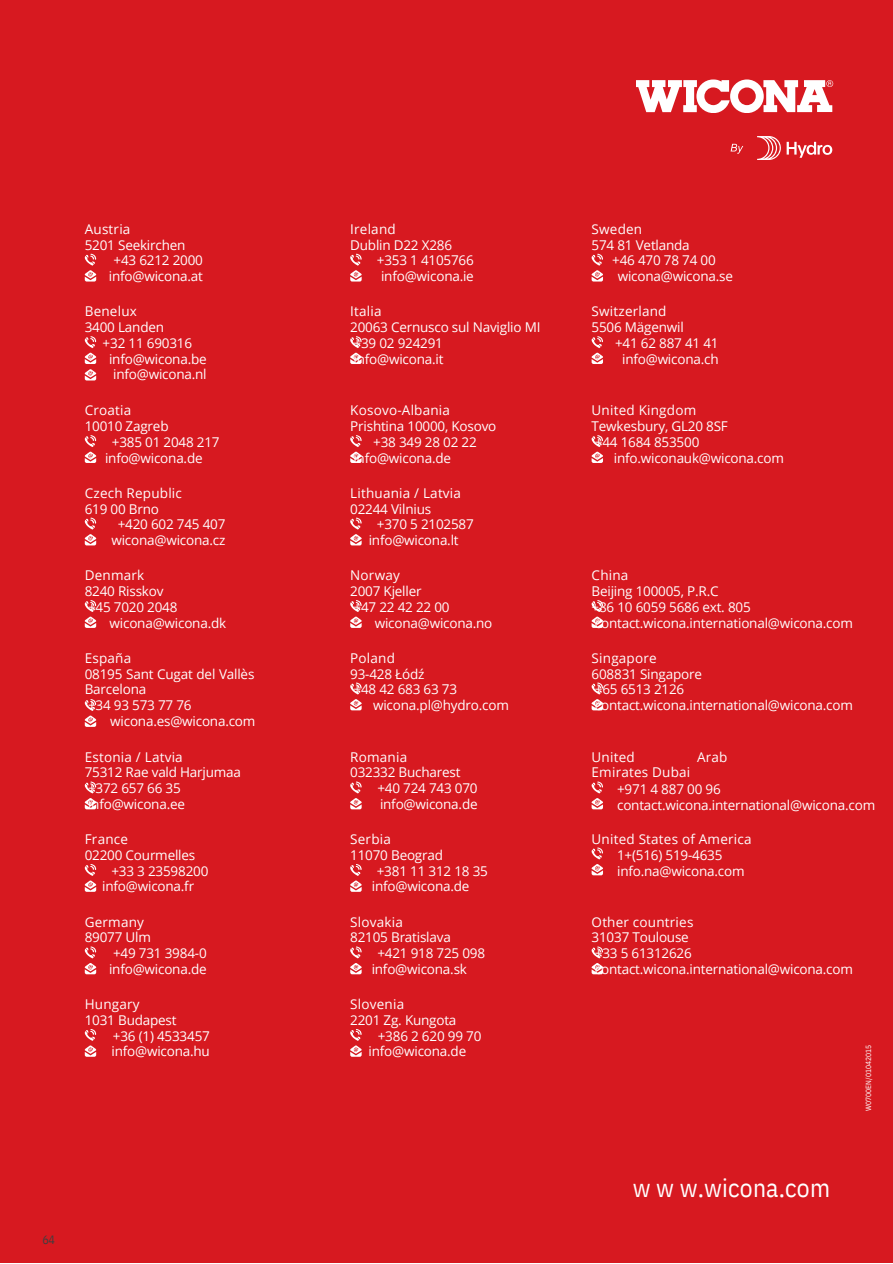
<style>
.page{position:relative;width:893px;height:1264px;background:#fff}
.page>*{position:absolute;margin:0;border:0;box-sizing:border-box;transform-origin:0 0}
.t1{font:25.5px "IBM Plex Sans Cond";letter-spacing:.005em;color:#fff}
.t2{font:13.5px/15.8px "Open Sans";letter-spacing:-.015em;color:#fff}
.t3{font:13.5px "Open Sans";letter-spacing:.015em;color:#fff}
.t4{font:12px "IBM Plex Sans Cond";color:#3f3e3f}
.t5{font:7.5px "IBM Plex Sans Cond";letter-spacing:.005em;color:#fff}
</style>
<div class="page">
<div style="left:0;top:0;width:892px;height:1262px;background:#d71920"></div>
<svg style="left:84px;top:254px;width:12px;height:27px"></svg>
<svg style="left:84px;top:336px;width:12px;height:44px"></svg>
<svg style="left:84px;top:435px;width:12px;height:28px"></svg>
<svg style="left:84px;top:517px;width:12px;height:28px"></svg>
<svg style="left:84px;top:600px;width:12px;height:28px"></svg>
<svg style="left:84px;top:699px;width:12px;height:28px"></svg>
<svg style="left:84px;top:781px;width:12px;height:28px"></svg>
<svg style="left:84px;top:864px;width:12px;height:27px"></svg>
<svg style="left:84px;top:946px;width:12px;height:28px"></svg>
<svg style="left:84px;top:1029px;width:12px;height:27px"></svg>
<svg style="left:350px;top:254px;width:11px;height:27px"></svg>
<svg style="left:350px;top:336px;width:11px;height:28px"></svg>
<svg style="left:350px;top:435px;width:11px;height:28px"></svg>
<svg style="left:350px;top:517px;width:11px;height:28px"></svg>
<svg style="left:350px;top:600px;width:11px;height:28px"></svg>
<svg style="left:350px;top:682px;width:11px;height:28px"></svg>
<svg style="left:350px;top:781px;width:11px;height:28px"></svg>
<svg style="left:350px;top:864px;width:11px;height:27px"></svg>
<svg style="left:350px;top:946px;width:11px;height:28px"></svg>
<svg style="left:350px;top:1029px;width:11px;height:27px"></svg>
<svg style="left:591px;top:254px;width:12px;height:27px"></svg>
<svg style="left:591px;top:336px;width:12px;height:28px"></svg>
<svg style="left:591px;top:435px;width:12px;height:28px"></svg>
<svg style="left:591px;top:600px;width:12px;height:28px"></svg>
<svg style="left:591px;top:682px;width:12px;height:28px"></svg>
<svg style="left:591px;top:781px;width:12px;height:28px"></svg>
<svg style="left:591px;top:847px;width:12px;height:28px"></svg>
<svg style="left:591px;top:946px;width:12px;height:28px"></svg>
<svg style="left:636px;top:79px;width:197px;height:34px"></svg>
<svg style="left:730px;top:144px;width:13px;height:10px"></svg>
<svg style="left:757px;top:136px;width:75px;height:24px"></svg>
<p class="t3" style="left:85px;top:219px;width:47px">Austria</p>
<p class="t2" style="left:85px;top:236px;width:102px">5201 Seekirchen</p>
<p class="t2" style="left:113px;top:252px;width:91px">+43 6212 2000</p>
<p class="t2" style="left:109px;top:268px;width:96px">info@wicona.at</p>
<p class="t3" style="left:85px;top:302px;width:54px">Benelux</p>
<p class="t2" style="left:85px;top:319px;width:81px">3400 Landen</p>
<p class="t2" style="left:103px;top:335px;width:91px">+32 11 690316</p>
<p class="t2" style="left:109px;top:350px;width:99px">info@wicona.be</p>
<p class="t2" style="left:113px;top:366px;width:95px">info@wicona.nl</p>
<p class="t3" style="left:85px;top:401px;width:48px">Croatia</p>
<p class="t2" style="left:85px;top:418px;width:85px">10010 Zagreb</p>
<p class="t2" style="left:112px;top:434px;width:109px">+385 01 2048 217</p>
<p class="t2" style="left:105px;top:449px;width:99px">info@wicona.de</p>
<p class="t2" style="left:85px;top:500px;width:76px">619 00 Brno</p>
<p class="t2" style="left:118px;top:516px;width:109px">+420 602 745 407</p>
<p class="t2" style="left:111px;top:532px;width:115px">wicona@wicona.cz</p>
<p class="t2" style="left:85px;top:583px;width:80px">8240 Risskov</p>
<p class="t2" style="left:88px;top:598px;width:91px">+45 7020 2048</p>
<p class="t2" style="left:110px;top:614px;width:118px">wicona@wicona.dk</p>
<p class="t3" style="left:85px;top:483px;width:99px">Czech Republic</p>
<p class="t3" style="left:85px;top:565px;width:61px">Denmark</p>
<p class="t2" style="left:85px;top:649px;width:48px">España</p>
<p class="t2" style="left:85px;top:665px;width:171px">08195 Sant Cugat del Vallès<br>Barcelona</p>
<p class="t2" style="left:88px;top:697px;width:105px">+34 93 573 77 76</p>
<p class="t2" style="left:110px;top:712px;width:147px">wicona.es@wicona.com</p>
<p class="t3" style="left:85px;top:747px;width:99px">Estonia / Latvia</p>
<p class="t2" style="left:85px;top:764px;width:158px">75312 Rae vald Harjumaa</p>
<p class="t2" style="left:88px;top:780px;width:94px">+372 657 66 35</p>
<p class="t2" style="left:88px;top:795px;width:98px">info@wicona.ee</p>
<p class="t2" style="left:85px;top:831px;width:45px">France</p>
<p class="t2" style="left:85px;top:846px;width:112px">02200 Courmelles</p>
<p class="t2" style="left:111px;top:862px;width:98px">+33 3 23598200</p>
<p class="t2" style="left:102px;top:878px;width:93px">info@wicona.fr</p>
<p class="t3" style="left:85px;top:912px;width:61px">Germany</p>
<p class="t2" style="left:85px;top:929px;width:68px">89077 Ulm</p>
<p class="t2" style="left:113px;top:945px;width:95px">+49 731 3984-0</p>
<p class="t2" style="left:109px;top:960px;width:99px">info@wicona.de</p>
<p class="t3" style="left:85px;top:994px;width:56px">Hungary</p>
<p class="t2" style="left:85px;top:1011px;width:93px">1031 Budapest</p>
<p class="t2" style="left:113px;top:1027px;width:98px">+36 (1) 4533457</p>
<p class="t2" style="left:111px;top:1043px;width:100px">info@wicona.hu</p>
<p class="t4" style="left:42px;top:1231px;width:14px">64</p>
<p class="t3" style="left:350px;top:219px;width:47px">Ireland</p>
<p class="t2" style="left:591px;top:221px;width:52px">Sweden</p>
<p class="t2" style="left:350px;top:236px;width:103px">Dublin D22 X286</p>
<p class="t2" style="left:377px;top:252px;width:98px">+353 1 4105766</p>
<p class="t2" style="left:381px;top:268px;width:94px">info@wicona.ie</p>
<p class="t2" style="left:591px;top:236px;width:100px">574 81 Vetlanda</p>
<p class="t2" style="left:612px;top:252px;width:105px">+46 470 78 74 00</p>
<p class="t2" style="left:617px;top:268px;width:117px">wicona@wicona.se</p>
<p class="t2" style="left:350px;top:303px;width:33px">Italia</p>
<p class="t3" style="left:591px;top:302px;width:76px">Switzerland</p>
<p class="t2" style="left:350px;top:319px;width:192px">20063 Cernusco sul Naviglio MI</p>
<p class="t2" style="left:353px;top:335px;width:91px">+39 02 924291</p>
<p class="t2" style="left:353px;top:350px;width:91px">info@wicona.it</p>
<p class="t2" style="left:591px;top:319px;width:94px">5506 Mägenwil</p>
<p class="t2" style="left:615px;top:335px;width:105px">+41 62 887 41 41</p>
<p class="t2" style="left:622px;top:350px;width:98px">info@wicona.ch</p>
<p class="t3" style="left:350px;top:401px;width:101px">Kosovo-Albania</p>
<p class="t3" style="left:591px;top:401px;width:106px">United Kingdom</p>
<p class="t2" style="left:350px;top:418px;width:148px;text-align:center">Prishtina 10000, Kosovo +38 349 28 02 22</p>
<p class="t2" style="left:353px;top:449px;width:99px">info@wicona.de</p>
<p class="t2" style="left:591px;top:418px;width:138px">Tewkesbury, GL20 8SF</p>
<p class="t2" style="left:595px;top:434px;width:106px">+44 1684 853500</p>
<p class="t2" style="left:614px;top:449px;width:172px">info.wiconauk@wicona.com</p>
<p class="t3" style="left:350px;top:483px;width:112px">Lithuania / Latvia</p>
<p class="t2" style="left:350px;top:500px;width:82px">02244 Vilnius</p>
<p class="t2" style="left:377px;top:516px;width:98px">+370 5 2102587</p>
<p class="t2" style="left:368px;top:532px;width:91px">info@wicona.lt</p>
<p class="t2" style="left:350px;top:567px;width:51px">Norway</p>
<p class="t2" style="left:591px;top:567px;width:38px">China</p>
<p class="t2" style="left:350px;top:583px;width:73px">2007 Kjeller</p>
<p class="t2" style="left:353px;top:598px;width:98px">+47 22 42 22 00</p>
<p class="t2" style="left:375px;top:614px;width:119px">wicona@wicona.no</p>
<p class="t2" style="left:591px;top:583px;width:128px">Beijing 100005, P.R.C</p>
<p class="t2" style="left:591px;top:598px;width:161px">+86 10 6059 5686 ext. 805</p>
<p class="t2" style="left:595px;top:614px;width:259px">contact.wicona.international@wicona.com</p>
<p class="t2" style="left:350px;top:649px;width:46px">Poland</p>
<p class="t3" style="left:591px;top:648px;width:67px">Singapore</p>
<p class="t2" style="left:350px;top:665px;width:76px">93-428 Łódź</p>
<p class="t2" style="left:353px;top:681px;width:105px">+48 42 683 63 73</p>
<p class="t2" style="left:373px;top:697px;width:137px">wicona.pl@hydro.com</p>
<p class="t2" style="left:591px;top:665px;width:112px">608831 Singapore</p>
<p class="t2" style="left:595px;top:681px;width:91px">+65 6513 2126</p>
<p class="t2" style="left:595px;top:697px;width:259px">contact.wicona.international@wicona.com</p>
<p class="t3" style="left:350px;top:747px;width:58px">Romania</p>
<p class="t2" style="left:350px;top:764px;width:112px">032332 Bucharest</p>
<p class="t2" style="left:377px;top:780px;width:102px">+40 724 743 070</p>
<p class="t2" style="left:380px;top:795px;width:99px">info@wicona.de</p>
<p class="t2" style="left:591px;top:748px;width:45px">United</p>
<p class="t2" style="left:697px;top:748px;width:32px">Arab</p>
<p class="t3" style="left:591px;top:763px;width:100px">Emirates Dubai</p>
<p class="t2" style="left:617px;top:780px;width:259px">+971 4 887 00 96 contact.wicona.international@wicona.com</p>
<p class="t2" style="left:350px;top:831px;width:42px">Serbia</p>
<p class="t3" style="left:591px;top:829px;width:161px">United States of America</p>
<p class="t2" style="left:350px;top:846px;width:94px">11070 Beograd</p>
<p class="t2" style="left:377px;top:862px;width:113px">+381 11 312 18 35</p>
<p class="t2" style="left:372px;top:878px;width:99px">info@wicona.de</p>
<p class="t2" style="left:617px;top:846px;width:129px">1+(516) 519-4635 info.na@wicona.com</p>
<p class="t3" style="left:350px;top:912px;width:54px">Slovakia</p>
<p class="t3" style="left:591px;top:912px;width:103px">Other countries</p>
<p class="t2" style="left:350px;top:929px;width:102px">82105 Bratislava</p>
<p class="t2" style="left:377px;top:945px;width:109px">+421 918 725 098</p>
<p class="t2" style="left:371px;top:960px;width:97px">info@wicona.sk</p>
<p class="t2" style="left:591px;top:929px;width:99px">31037 Toulouse</p>
<p class="t2" style="left:595px;top:945px;width:98px">+33 5 61312626</p>
<p class="t2" style="left:595px;top:960px;width:259px">contact.wicona.international@wicona.com</p>
<p class="t3" style="left:350px;top:994px;width:55px">Slovenia</p>
<p class="t2" style="left:350px;top:1011px;width:108px">2201 Zg. Kungota</p>
<p class="t2" style="left:378px;top:1027px;width:105px">+386 2 620 99 70</p>
<p class="t2" style="left:368px;top:1043px;width:99px">info@wicona.de</p>
<p class="t5" style="left:863px;top:1111px;width:68px;rotate:-90deg">W0700EN/01042015</p>
<p class="t1" style="left:632px;top:1170px;width:199px">w w w.wicona.com</p>
</div>
